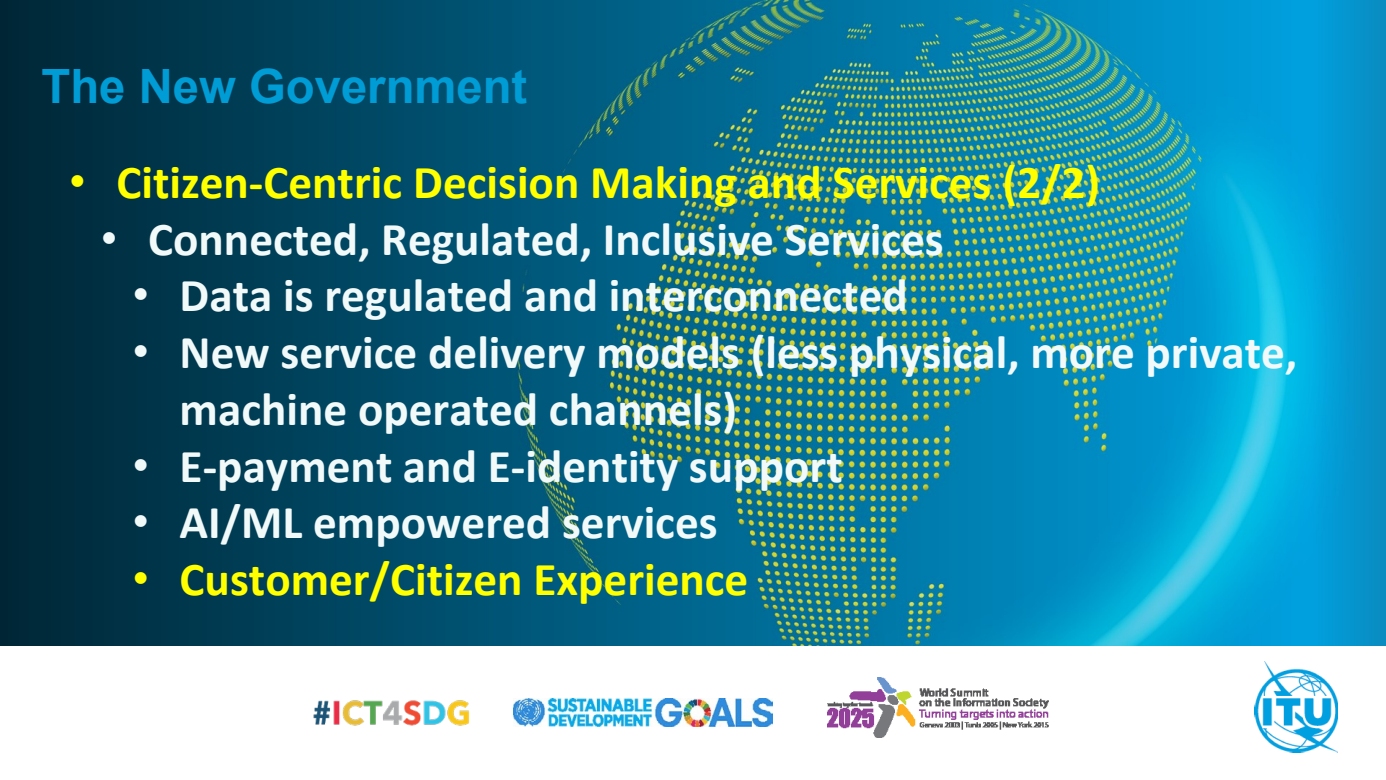
<style>
.page{position:relative;width:1386px;height:780px;background:#fff}
.page>*{position:absolute;margin:0;border:0;box-sizing:border-box;transform-origin:0 0}
.t1{font:700 47.25px/56.7px "Calibri";color:#f1f9f9}
.t2{font:700 47.25px "Calibri";color:#ff0}
.t3{font:700 47.25px "Arial";color:#009cd6}
.s1{font-family:"Arial";font-weight:400}
</style>
<div class="page">
<img style="left:513px;top:698px;width:259px;height:27px">
<img style="left:827px;top:677px;width:221px;height:60px">
<img style="left:313px;top:700px;width:156px;height:26px">
<img style="left:0;top:0;width:1385px;height:645px">
<img style="left:1254px;top:661px;width:83px;height:91px">
<h1 class="t3" style="left:42px;top:53px;width:487px">The New Government</h1>
<p class="t2" style="left:69px;top:149px;width:1032px"><span class="s1">•</span> Citizen-Centric Decision Making and Services (2/2)</p>
<p class="t1" style="left:101px;top:210px;width:844px"><span class="s1">•</span> Connected, Regulated, Inclusive Services</p>
<p class="t1" style="left:132px;top:266px;width:777px"><span class="s1">•</span> Data is regulated and interconnected</p>
<p class="t1" style="left:180px;top:323px;width:1118px;text-indent:-47px"><span class="s1">•</span> New service delivery models (less physical, more private, machine operated channels)</p>
<p class="t1" style="left:132px;top:437px;width:712px"><span class="s1">•</span> E-payment and E-identity support</p>
<p class="t1" style="left:132px;top:493px;width:586px"><span class="s1">•</span> AI/ML empowered services</p>
<p class="t2" style="left:132px;top:545px;width:617px"><span class="s1">•</span> Customer/Citizen Experience</p>
</div>
